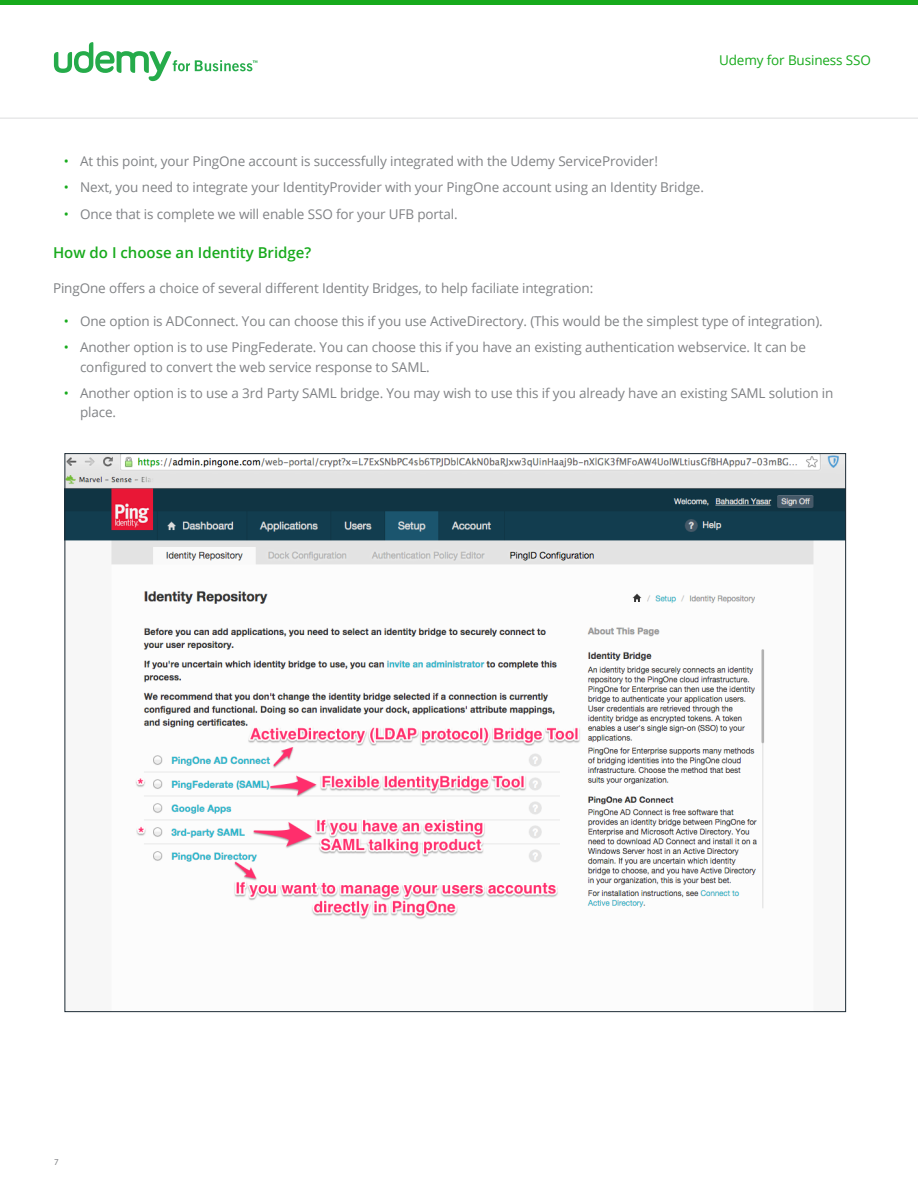
<style>
.page{position:relative;width:918px;height:1188px;background:#fff}
.page>*{position:absolute;margin:0;border:0;box-sizing:border-box;transform-origin:0 0}
.Udemy_-_Section_Head{font:600 15px "Open Sans";color:#17aa1c}
.Udemy_-_Body_Text_Re{font:13.5px/19.5px "Open Sans";letter-spacing:-.01em;color:#808285}
.Udemy_-_Intro_Text{font:13.5px "Open Sans";letter-spacing:-.01em;color:#17aa1c}
.t1{font:9px "Myriad Pro";color:#808285}
.s1{color:#17aa1c}
</style>
<div class="page">
<div style="left:0;top:0;width:918px;height:5px;background:#17aa1c"></div>
<hr style="left:0;top:118px;width:918px;height:1px;background:#dcdddf">
<svg style="left:54px;top:42px;width:203px;height:39px"></svg>
<img style="left:67px;top:455px;width:777px;height:464px">
<p class="Udemy_-_Intro_Text" style="left:719px;top:51px;width:153px">Udemy for Business SSO</p>
<p class="Udemy_-_Body_Text_Re" style="left:64px;top:151px;width:596px"><span class="s1">•</span> At this point, your PingOne account is successfully integrated with the Udemy ServiceProvider!</p>
<p class="Udemy_-_Body_Text_Re" style="left:64px;top:177px;width:642px"><span class="s1">•</span> Next, you need to integrate your IdentityProvider with your PingOne account using an Identity Bridge.</p>
<p class="Udemy_-_Body_Text_Re" style="left:64px;top:204px;width:395px"><span class="s1">•</span> Once that is complete we will enable SSO for your UFB portal.</p>
<p class="Udemy_-_Section_Head" style="left:53px;top:243px;width:260px">How do I choose an Identity Bridge?</p>
<p class="Udemy_-_Body_Text_Re" style="left:53px;top:278px;width:542px">PingOne offers a choice of several different Identity Bridges, to help faciliate integration:</p>
<p class="Udemy_-_Body_Text_Re" style="left:64px;top:311px;width:761px"><span class="s1">•</span> One option is ADConnect. You can choose this if you use ActiveDirectory. (This would be the simplest type of integration).</p>
<p class="Udemy_-_Body_Text_Re" style="left:80px;top:337px;width:727px;text-indent:-16px"><span class="s1">•</span> Another option is to use PingFederate. You can choose this if you have an existing authentication webservice. It can be configured to convert the web service response to SAML.</p>
<p class="Udemy_-_Body_Text_Re" style="left:80px;top:383px;width:755px;text-indent:-16px"><span class="s1">•</span> Another option is to use a 3rd Party SAML bridge. You may wish to use this if you already have an existing SAML solution in place.</p>
<p class="t1" style="left:54px;top:1157px;width:6px">7</p>
</div>
